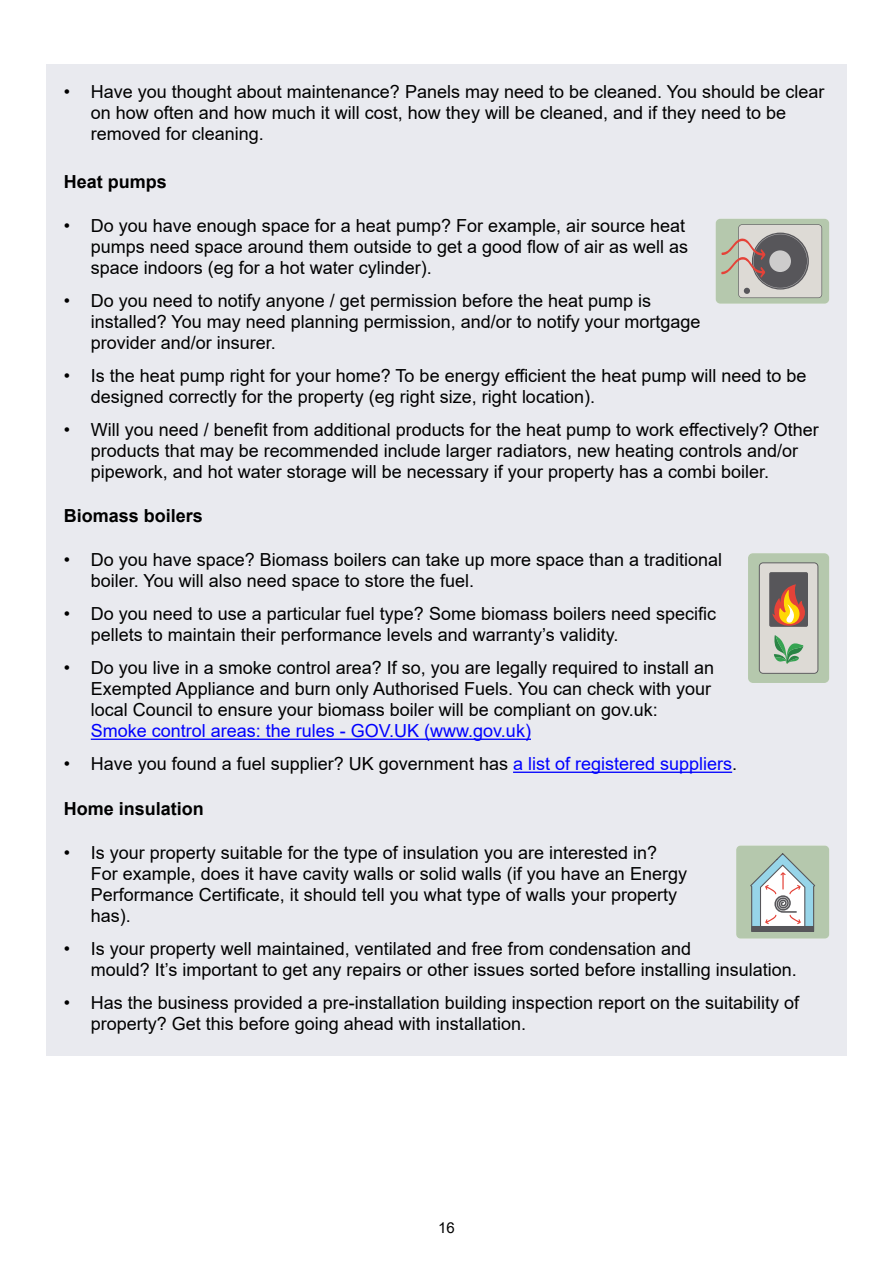
<style>
.page{position:relative;width:893px;height:1263px;background:#fff}
.page>*{position:absolute;margin:0;border:0;box-sizing:border-box;transform-origin:0 0}
.t1{font:18px/21px "Arial MT2";color:#000}
.t2{font:18px "Arial";color:#000}
.t3{font:18px "Arial MT2";color:#00f}
.t4{font:700 18px "Arial";color:#000}
.t5{font:15px "Arial";color:#000}
.s1{font-family:"Arial"}
.s2{color:#00f}
</style>
<div class="page">
<div style="left:46px;top:64px;width:801px;height:991px;background:#e9eaef"></div>
<hr style="left:91px;top:738px;width:440px;height:2px;background:#00f">
<hr style="left:513px;top:771px;width:219px;height:2px;background:#00f">
<div style="left:748px;top:553px;width:81px;height:130px;background:#b5c8ad;border-radius:5px"></div>
<svg style="left:759px;top:562px;width:59px;height:112px;background:#b6ac9c"></svg>
<div style="left:736px;top:845px;width:93px;height:93px;background:#b5c8ad;border-radius:4px"></div>
<svg style="left:750px;top:853px;width:65px;height:79px"></svg>
<div style="left:716px;top:219px;width:113px;height:85px;background:#b5c8ad;border-radius:5px"></div>
<svg style="left:721px;top:224px;width:101px;height:74px"></svg>
<p class="t1" style="left:91px;top:81px;width:735px;text-indent:-27px"><span class="s1">•</span> Have you thought about maintenance? Panels may need to be cleaned. You should be clear on how often and how much it will cost, how they will be cleaned, and if they need to be removed for cleaning.</p>
<p class="t4" style="left:64px;top:169px;width:105px">Heat pumps</p>
<p class="t1" style="left:91px;top:215px;width:599px;text-indent:-27px"><span class="s1">•</span> Do you have enough space for a heat pump? For example, air source heat pumps need space around them outside to get a good flow of air as well as space indoors (eg for a hot water cylinder).</p>
<p class="t1" style="left:91px;top:290px;width:611px;text-indent:-27px"><span class="s1">• Do you need to</span> notify anyone / get permission before the heat pump is installed? You may need planning permission, and/or to notify your mortgage provider and/or insurer.</p>
<p class="t1" style="left:91px;top:365px;width:717px;text-indent:-27px"><span class="s1">•</span> Is the heat pump right for your home? To be energy efficient the heat pump will need to be designed correctly for the property (eg right size, right location).</p>
<p class="t1" style="left:64px;top:419px;width:756px"><span class="s1">•</span> Will you need / benefit from additional products for the heat pump to work effectively? Other</p>
<p class="t2" style="left:91px;top:438px;width:709px">products that may be recommended include larger radiators, new heating controls and/or</p>
<p class="t1" style="left:91px;top:461px;width:680px">pipework, and hot water storage will be necessary if your property has a combi boiler.</p>
<p class="t4" style="left:64px;top:503px;width:141px">Biomass boilers</p>
<p class="t2" style="left:64px;top:548px;width:660px">• Do you have space? Biomass boilers can take up more space than a traditional</p>
<p class="t1" style="left:91px;top:570px;width:385px">boiler. You will also need space to store the fuel.</p>
<p class="t1" style="left:91px;top:603px;width:627px;text-indent:-27px"><span class="s1">•</span> Do you need to use a particular fuel type? Some biomass boilers need specific pellets to maintain their performance levels and warranty’s validity.</p>
<p class="t1" style="left:91px;top:657px;width:625px;text-indent:-27px"><span class="s1">•</span> Do you live in a smoke control area? If so, you are legally required to install an<br>Exempted Appliance and burn only Authorised Fuels. You can check with your local Council to ensure your biomass boiler will be compliant on gov.uk:</p>
<p class="t3" style="left:91px;top:719px;width:442px">Smoke control areas: the rules - GOV.UK (www.gov.uk)</p>
<p class="t1" style="left:64px;top:753px;width:675px"><span class="s1">•</span> Have you found a fuel supplier? UK government has <span class="s2">a list of registered suppliers</span>.</p>
<p class="t4" style="left:64px;top:796px;width:142px">Home insulation</p>
<p class="t1" style="left:91px;top:842px;width:598px;text-indent:-27px"><span class="s1">•</span> Is your property suitable for the type of insulation you are interested in?<br>For example, does it have cavity walls or solid walls (if you have an Energy Performance Certificate, it should tell you what type of walls your property has).</p>
<p class="t1" style="left:91px;top:938px;width:707px;text-indent:-27px"><span class="s1">•</span> Is your property well maintained, ventilated and free from condensation and<br>mould? It’s important to get any repairs or other issues sorted before installing insulation.</p>
<p class="t1" style="left:91px;top:992px;width:710px;text-indent:-27px"><span class="s1">•</span> Has the business provided a pre-installation building inspection report on the suitability of property? Get this before going ahead with installation.</p>
<p class="t5" style="left:438px;top:1218px;width:18px">16</p>
</div>
